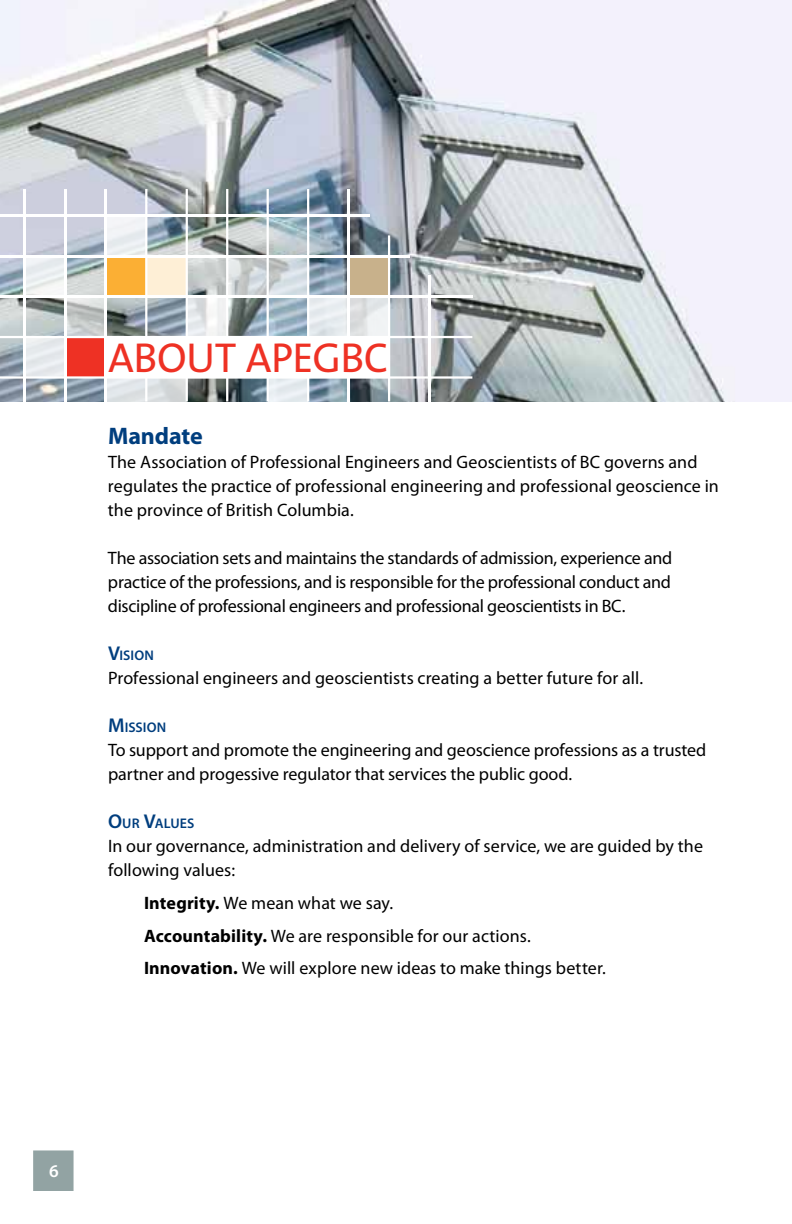
<style>
.page{position:relative;width:792px;height:1224px;background:#fff}
.page>*{position:absolute;margin:0;border:0;box-sizing:border-box;transform-origin:0 0}
.t1{font:42px "The Sans";letter-spacing:-.015em;color:#ee3124}
.t2{font:700 24px "Myriad Pro";letter-spacing:-.005em;color:#003e7e}
.t3{font:18px/24px "Myriad Pro";color:#000}
.t4{font:600 18px "Myriad Pro";color:#fff}
.t5{font:600 14px "Myriad Pro";letter-spacing:.005em;color:#003e7e}
.s1{font-size:20px}
.s2{font-weight:700}
</style>
<div class="page">
<img style="left:0;top:0;width:792px;height:402px">
<svg style="left:67px;top:338px;width:38px;height:38px"></svg>
<svg style="left:350px;top:257px;width:38px;height:38px"></svg>
<svg style="left:107px;top:257px;width:38px;height:38px"></svg>
<svg style="left:33px;top:1150px;width:41px;height:41px;background:#94a5a5"></svg>
<div style="left:106px;top:378px;width:81px;height:24px;background:linear-gradient(to right,#e4eaee,#d4d7d7)"></div>
<div style="left:268px;top:378px;width:40px;height:24px;background:#e7edf0"></div>
<svg style="left:188px;top:298px;width:38px;height:38px"></svg>
<div style="left:106px;top:216px;width:40px;height:40px;background:#eff1f4"></div>
<svg style="left:67px;top:298px;width:38px;height:38px"></svg>
<svg style="left:228px;top:257px;width:79px;height:38px;background:#cfd5d8"></svg>
<svg style="left:309px;top:298px;width:79px;height:38px;fill:#e6eaee"></svg>
<div style="left:146px;top:256px;width:41px;height:40px;background:linear-gradient(to right,#feefd6,#feefd6)"></div>
<div style="left:25px;top:256px;width:40px;height:40px;background:linear-gradient(to right,#ebeef0,#eef1f2)"></div>
<div style="left:106px;top:337px;width:283px;height:41px;background:#fff"></div>
<div style="left:25px;top:337px;width:41px;height:41px;background:#e6eaed"></div>
<hr style="left:24px;top:189px;width:2px;height:213px;background:#fff">
<hr style="left:64px;top:189px;width:3px;height:213px;background:#fff">
<hr style="left:105px;top:189px;width:2px;height:213px;background:#fff">
<hr style="left:145px;top:189px;width:2px;height:213px;background:#fff">
<hr style="left:186px;top:189px;width:2px;height:213px;background:#fff">
<hr style="left:226px;top:189px;width:2px;height:213px;background:#fff">
<hr style="left:267px;top:189px;width:2px;height:213px;background:#fff">
<hr style="left:307px;top:189px;width:2px;height:213px;background:#fff">
<hr style="left:348px;top:189px;width:2px;height:213px;background:#fff">
<hr style="left:388px;top:235px;width:2px;height:167px;background:#fff">
<hr style="left:428px;top:275px;width:3px;height:127px;background:#fff">
<hr style="left:0;top:215px;width:369px;height:2px;background:#fff">
<hr style="left:0;top:255px;width:409px;height:2px;background:#fff">
<hr style="left:0;top:295px;width:472px;height:3px;background:#fff">
<hr style="left:0;top:336px;width:472px;height:2px;background:#fff">
<hr style="left:0;top:376px;width:472px;height:3px;background:#fff">
<h1 class="t1" style="left:108px;top:331px;width:255px">About APEGBC</h1>
<h2 class="t2" style="left:108px;top:421px;width:96px">Mandate</h2>
<p class="t3" style="left:108px;top:450px;width:612px">The Association of Professional Engineers and Geoscientists of BC governs and regulates the practice of professional engineering and professional geoscience in the province of British Columbia.</p>
<p class="t3" style="left:108px;top:546px;width:566px;text-align:justify">The association sets and maintains the standards of admission, experience and practice of the professions, and is responsible for the professional conduct and discipline of professional engineers and professional geoscientists in BC.</p>
<p class="t5" style="left:108px;top:647px;width:47px"><span class="s1">V</span>ISION</p>
<p class="t3" style="left:108px;top:666px;width:537px">Professional engineers and geoscientists creating a better future for all.</p>
<p class="t5" style="left:108px;top:719px;width:60px"><span class="s1">M</span>ISSION</p>
<p class="t3" style="left:108px;top:738px;width:600px">To support and promote the engineering and geoscience professions as a trusted partner and progessive regulator that services the public good.</p>
<p class="t5" style="left:108px;top:815px;width:88px"><span class="s1">O</span>UR <span class="s1">V</span>ALUES</p>
<p class="t3" style="left:108px;top:834px;width:597px">In our governance, administration and delivery of service, we are guided by the following values:</p>
<p class="t3" style="left:144px;top:886px;width:463px;line-height:32.6px"><span class="s2">Integrity.</span> We mean what we say.<br><span class="s2">Accountability.</span> We are responsible for our actions.<br><span class="s2">Innovation.</span> We will explore new ideas to make things better.</p>
<p class="t4" style="left:49px;top:1160px;width:11px">6</p>
</div>
